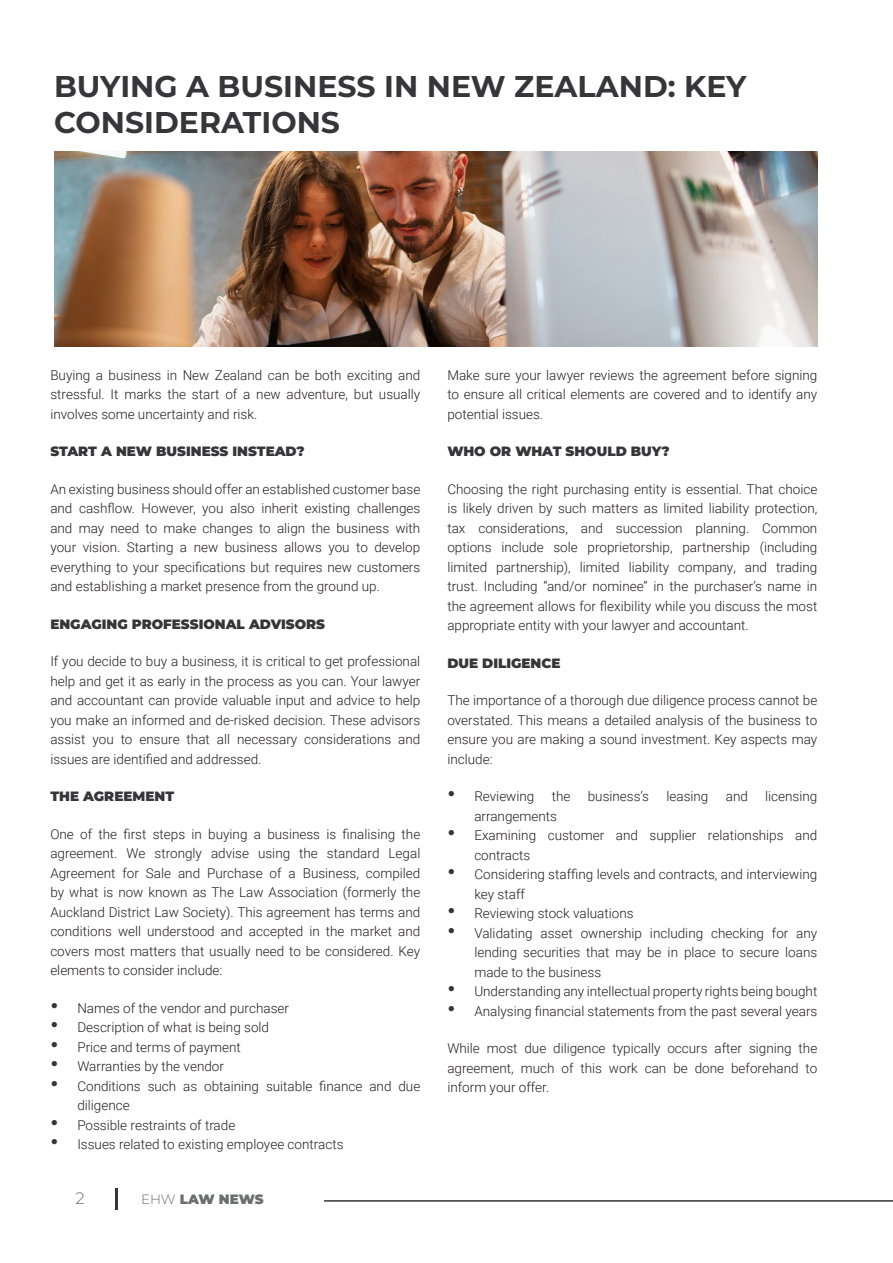
<style>
.page{position:relative;width:893px;height:1263px;background:#fff}
.page>*{position:absolute;margin:0;border:0;box-sizing:border-box;transform-origin:0 0}
.t1{font:700 30px/36px "Montserrat";color:#363539}
.t2{font:300 16.5px "Montserrat";color:#6c6d70}
.Body_Text{font:300 13.5px/19.5px "Roboto";color:#231f20;text-align:justify}
.Body_Text-2{font:900 13.5px "Montserrat";color:#363639}
.Body_Section_Heading{font:900 13.5px "Montserrat";color:#363639}
.t3{font:900 13.5px "Montserrat";letter-spacing:-.01em;color:#6c6d70}
.s1{font-family:"Montserrat";font-weight:700;font-size:21px;color:#363539}
.s2{font-weight:300}
</style>
<div class="page">
<hr style="left:115px;top:1188px;width:3px;height:22px;background:#363539">
<hr style="left:324px;top:1200px;width:569px;height:2px;background:#363539">
<img style="left:54px;top:152px;width:763px;height:194px">
<p class="t1" style="left:54px;top:67px;width:694px">BUYING A BUSINESS IN NEW ZEALAND: KEY<br>CONSIDERATIONS</p>
<p class="Body_Text" style="left:50px;top:365px;width:371px">Buying a business in New Zealand can be both exciting and stressful. It marks the start of a new adventure, but usually involves some uncertainty and risk.</p>
<p class="Body_Text-2" style="left:50px;top:441px;width:256px">START A NEW BUSINESS INSTEAD?</p>
<p class="Body_Text" style="left:50px;top:479px;width:371px">An existing business should offer an established customer base and cashflow. However, you also inherit existing challenges and may need to make changes to align the business with your vision. Starting a new business allows you to develop everything to your specifications but requires new customers and establishing a market presence from the ground up.</p>
<p class="Body_Text-2" style="left:50px;top:614px;width:276px">ENGAGING PROFESSIONAL ADVISORS</p>
<p class="Body_Text" style="left:50px;top:651px;width:371px">If you decide to buy a business, it is critical to get professional help and get it as early in the process as you can. Your lawyer and accountant can provide valuable input and advice to help you make an informed and de-risked decision. These advisors assist you to ensure that all necessary considerations and issues are identified and addressed.</p>
<p class="Body_Section_Heading" style="left:50px;top:786px;width:125px">THE AGREEMENT</p>
<p class="Body_Text" style="left:50px;top:824px;width:372px">One of the first steps in buying a business is finalising the agreement. We strongly advise using the standard Legal Agreement for Sale and Purchase of a Business, compiled by what is now known as The Law Association (formerly the Auckland District Law Society). This agreement has terms and conditions well understood and accepted in the market and covers most matters that usually need to be considered. Key elements to consider include:</p>
<p class="Body_Text" style="left:50px;top:998px;width:240px"><span class="s1">•</span> Names of the vendor and purchaser</p>
<p class="Body_Text" style="left:50px;top:1017px;width:220px"><span class="s1">•</span> Description of what is being sold</p>
<p class="Body_Text" style="left:50px;top:1037px;width:192px"><span class="s1">•</span> Price and terms of payment</p>
<p class="Body_Text" style="left:50px;top:1056px;width:175px"><span class="s1">•</span> Warranties by the vendor</p>
<p class="Body_Text" style="left:77px;top:1076px;width:344px;text-indent:-27px"><span class="s1">•</span> Conditions such as obtaining suitable finance and due diligence</p>
<p class="Body_Text" style="left:50px;top:1115px;width:186px"><span class="s1">•</span> Possible restraints of trade</p>
<p class="Body_Text" style="left:50px;top:1134px;width:295px"><span class="s1">•</span> Issues related to existing employee contracts</p>
<p class="t2" style="left:76px;top:1187px;width:11px">2</p>
<p class="t3" style="left:141px;top:1189px;width:124px"><span class="s2">EHW</span> LAW NEWS</p>
<p class="Body_Text" style="left:447px;top:365px;width:371px">Make sure your lawyer reviews the agreement before signing to ensure all critical elements are covered and to identify any potential issues.</p>
<p class="Body_Text-2" style="left:447px;top:441px;width:224px">WHO OR WHAT SHOULD BUY?</p>
<p class="Body_Text" style="left:447px;top:479px;width:371px">Choosing the right purchasing entity is essential. That choice is likely driven by such matters as limited liability protection, tax considerations, and succession planning. Common options include sole proprietorship, partnership (including limited partnership), limited liability company, and trading trust. Including “and/or nominee” in the purchaser’s name in the agreement allows for flexibility while you discuss the most appropriate entity with your lawyer and accountant.</p>
<p class="Body_Text-2" style="left:447px;top:653px;width:115px">DUE DILIGENCE</p>
<p class="Body_Text" style="left:447px;top:690px;width:371px">The importance of a thorough due diligence process cannot be overstated. This means a detailed analysis of the business to ensure you are making a sound investment. Key aspects may include:</p>
<p class="Body_Text" style="left:447px;top:786px;width:89px"><span class="s1">•</span> Reviewing</p>
<p class="Body_Text" style="left:552px;top:786px;width:20px">the</p>
<p class="Body_Text" style="left:588px;top:786px;width:63px">business’s</p>
<p class="Body_Text" style="left:666px;top:786px;width:43px">leasing</p>
<p class="Body_Text" style="left:726px;top:786px;width:24px">and</p>
<p class="Body_Text" style="left:765px;top:786px;width:54px">licensing</p>
<p class="Body_Text" style="left:474px;top:806px;width:84px">arrangements</p>
<p class="Body_Text" style="left:474px;top:825px;width:344px;text-indent:-27px"><span class="s1">•</span> Examining customer and supplier relationships and contracts</p>
<p class="Body_Text" style="left:474px;top:864px;width:344px;text-indent:-27px"><span class="s1">•</span> Considering staffing levels and contracts, and interviewing key staff</p>
<p class="Body_Text" style="left:447px;top:903px;width:188px"><span class="s1">•</span> Reviewing stock valuations</p>
<p class="Body_Text" style="left:474px;top:923px;width:344px;text-indent:-27px"><span class="s1">•</span> Validating asset ownership including checking for any lending securities that may be in place to secure loans made to the business</p>
<p class="Body_Text" style="left:447px;top:981px;width:371px"><span class="s1">•</span> Understanding any intellectual property rights being bought</p>
<p class="Body_Text" style="left:447px;top:1001px;width:371px"><span class="s1">•</span> Analysing financial statements from the past several years</p>
<p class="Body_Text" style="left:447px;top:1038px;width:371px">While most due diligence typically occurs after signing the agreement, much of this work can be done beforehand to inform your offer.</p>
</div>
